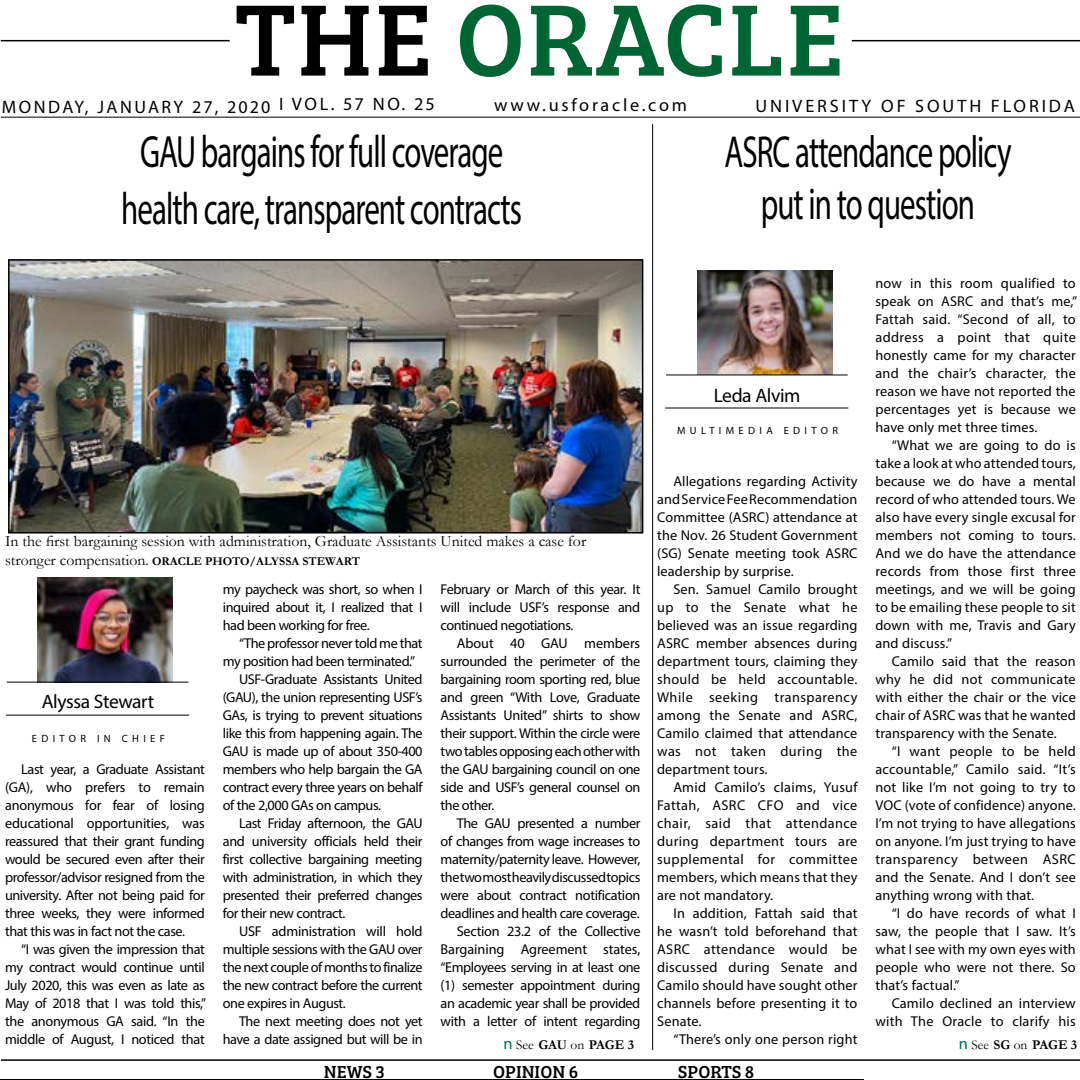
<style>
.page{position:relative;width:1080px;height:1080px;background:#fff}
.page>*{position:absolute;margin:0;border:0;box-sizing:border-box;transform-origin:0 0}
.t1{font:105px "Bree Serif";letter-spacing:.01em;color:#006433}
.t2{font:45.45px/57px "Myriad Pro";letter-spacing:-.03em;color:#000;text-align:center;scale:.68 1}
.t3{font:45px/52.5px "Myriad Pro";letter-spacing:-.03em;color:#000;text-align:center;scale:.69 1}
.t4{font:19.5px "Myriad Pro";letter-spacing:-.02em;color:#000}
.t5{font:18px "Myriad Pro";letter-spacing:.15em;color:#000}
.t6{font:18px "Bree Serif";color:#000}
.t7{font:15.75px "Garamond";color:#000}
.t8{font:14.25px/18px "Myriad Pro";letter-spacing:-.03em;color:#000;text-align:justify}
.t9{font:14.25px/18px "Myriad Pro";letter-spacing:.01em;color:#000;text-align:right}
.t10{font:700 13.5px "Garamond";color:#000}
.t11{font:700 12px "Garamond";color:#000}
.t12{font:10.5px "Myriad Pro";letter-spacing:.415em;color:#000}
.s1{color:#000}
.s2{font-weight:400;font-size:15.75px}
.s3{font-family:"Myriad Pro";font-weight:400;font-size:16.5px;color:#006f53}
.s4{font-weight:400}
</style>
<div class="page">
<hr style="left:1px;top:117px;width:1079px;height:1px;background:#000">
<hr style="left:1px;top:40px;width:229px;height:1px;background:#000">
<hr style="left:852px;top:40px;width:228px;height:1px;background:#000">
<hr style="left:0;top:1079px;width:864px;height:1px;background:#000">
<hr style="left:1px;top:1059px;width:1079px;height:2px;background:#000">
<img style="left:11px;top:262px;width:629px;height:269px">
<div style="left:8px;top:259px;width:635px;height:275px;border:2px solid #000"></div>
<img style="left:38px;top:578px;width:135px;height:104px">
<hr style="left:7px;top:682px;width:181px;height:1px;background:#000">
<hr style="left:6px;top:715px;width:183px;height:1px;background:#000">
<img style="left:697px;top:271px;width:135px;height:104px">
<hr style="left:666px;top:375px;width:182px;height:1px;background:#000">
<hr style="left:665px;top:408px;width:183px;height:1px;background:#000">
<hr style="left:652px;top:124px;width:1px;height:926px;background:#000">
<h1 class="t1" style="left:235px;top:-39px;width:610px"><span class="s1">THE</span> ORACLE</h1>
<p class="t5" style="left:2px;top:96px;width:434px">MONDAY, JANUARY 27, 2020 I VOL. 57 NO. 25</p>
<p class="t5" style="left:494px;top:94px;width:194px">www.usforacle.com</p>
<p class="t5" style="left:755px;top:95px;width:321px">UNIVERSITY OF SOUTH FLORIDA</p>
<h2 class="t2" style="left:121px;top:122px;width:591px">GAU bargains for full coverage health care, transparent contracts</h2>
<h3 class="t3" style="left:724px;top:125px;width:418px">ASRC attendance policy put in to question</h3>
<p class="t8" style="left:875px;top:274px;width:203px">now in this room qualified to speak on ASRC and that’s me,” Fattah said. “Second of all, to address a point that quite honestly came for my character and the chair’s character, the reason we have not reported the percentages yet is because we have only met three times.</p>
<p class="t8" style="left:875px;top:436px;width:202px;text-indent:16px">“What we are going to do is take a look at who attended tours, because we do have a mental record of who attended tours. We also have every single excusal for members not coming to tours.<br>And we do have the attendance records from those first three meetings, and we will be going to be emailing these people to sit down with me, Travis and Gary and discuss.”</p>
<p class="t8" style="left:875px;top:652px;width:202px;text-indent:16px">Camilo said that the reason why he did not communicate with either the chair or the vice chair of ASRC was that he wanted transparency with the Senate.</p>
<p class="t8" style="left:875px;top:742px;width:202px;text-indent:16px">“I want people to be held accountable,” Camilo said. “It’s not like I’m not going to try to VOC (vote of confidence) anyone.<br>I’m not trying to have allegations on anyone. I’m just trying to have transparency between ASRC and the Senate. And I don’t see anything wrong with that.</p>
<p class="t8" style="left:875px;top:904px;width:202px;text-indent:16px">“I do have records of what I saw, the people that I saw. It’s what I see with my own eyes with people who were not there. So that’s factual.”</p>
<p class="t9" style="left:875px;top:994px;width:202px">Camilo declined an interview with The Oracle to clarify his</p>
<h3 class="t4" style="left:714px;top:383px;width:88px">Leda Alvim</h3>
<p class="t12" style="left:677px;top:424px;width:162px">MULTIMEDIA EDITOR</p>
<p class="t8" style="left:657px;top:472px;width:202px;text-indent:16px">Allegations regarding Activity and Service Fee Recommendation Committee (ASRC) attendance at the Nov. 26 Student Government (SG) Senate meeting took ASRC leadership by surprise.</p>
<p class="t8" style="left:657px;top:580px;width:202px;text-indent:16px">Sen. Samuel Camilo brought up to the Senate what he believed was an issue regarding ASRC member absences during department tours, claiming they should be held accountable.<br>While seeking transparency among the Senate and ASRC, Camilo claimed that attendance was not taken during the department tours.</p>
<p class="t8" style="left:657px;top:778px;width:202px;text-indent:16px">Amid Camilo’s claims, Yusuf Fattah, ASRC CFO and vice chair, said that attendance during department tours are supplemental for committee members, which means that they are not mandatory.</p>
<p class="t8" style="left:657px;top:904px;width:202px;text-indent:16px">In addition, Fattah said that he wasn’t told beforehand that ASRC attendance would be discussed during Senate and Camilo should have sought other channels before presenting it to Senate.</p>
<p class="t9" style="left:673px;top:1030px;width:186px">“There’s only one person right</p>
<p class="t7" style="left:5px;top:531px;width:583px">In the first bargaining session with administration, Graduate Assistants United makes a case for</p>
<p class="t11" style="left:5px;top:553px;width:357px"><span class="s2">stronger compensation.</span> ORACLE PHOTO/ALYSSA STEWART</p>
<p class="t8" style="left:441px;top:580px;width:201px">February or March of this year. It will include USF’s response and continued negotiations.</p>
<p class="t8" style="left:441px;top:634px;width:201px;text-indent:16px">About 40 GAU members surrounded the perimeter of the bargaining room sporting red, blue and green “With Love, Graduate Assistants United” shirts to show their support. Within the circle were two tables opposing each other with the GAU bargaining council on one side and USF’s general counsel on the other.</p>
<p class="t8" style="left:441px;top:814px;width:201px;text-align:right">The GAU presented a number<br>of changes from wage increases to maternity/paternity leave. However, the two most heavily discussed topics were about contract notification deadlines and health care coverage.<br>Section 23.2 of the Collective Bargaining Agreement states, “Employees serving in at least one (1) semester appointment during an academic year shall be provided with a letter of intent regarding</p>
<p class="t8" style="left:223px;top:580px;width:201px">my paycheck was short, so when I inquired about it, I realized that I had been working for free.</p>
<p class="t8" style="left:239px;top:634px;width:185px">“The professor never told me that</p>
<p class="t8" style="left:223px;top:652px;width:194px">my position had been terminated.”</p>
<p class="t8" style="left:239px;top:670px;width:185px">USF-Graduate Assistants United</p>
<p class="t8" style="left:223px;top:688px;width:201px">(GAU), the union representing USF’s</p>
<p class="t8" style="left:223px;top:706px;width:201px">GAs, is trying to prevent situations</p>
<p class="t8" style="left:223px;top:724px;width:201px">like this from happening again. The</p>
<p class="t8" style="left:223px;top:742px;width:201px">GAU is made up of about 350-400</p>
<p class="t8" style="left:223px;top:760px;width:201px">members who help bargain the GA</p>
<p class="t8" style="left:223px;top:778px;width:201px">contract every three years on behalf</p>
<p class="t8" style="left:223px;top:796px;width:160px">of the 2,000 GAs on campus.</p>
<p class="t8" style="left:239px;top:814px;width:185px">Last Friday afternoon, the GAU</p>
<p class="t8" style="left:223px;top:832px;width:201px">and university officials held their</p>
<p class="t8" style="left:223px;top:850px;width:201px">first collective bargaining meeting</p>
<p class="t8" style="left:223px;top:868px;width:201px">with administration, in which they</p>
<p class="t8" style="left:223px;top:886px;width:201px">presented their preferred changes</p>
<p class="t8" style="left:223px;top:904px;width:124px">for their new contract.</p>
<p class="t8" style="left:239px;top:922px;width:185px">USF administration will hold</p>
<p class="t8" style="left:223px;top:940px;width:201px">multiple sessions with the GAU over</p>
<p class="t8" style="left:223px;top:958px;width:201px">the next couple of months to finalize</p>
<p class="t8" style="left:223px;top:976px;width:201px">the new contract before the current</p>
<p class="t8" style="left:223px;top:994px;width:125px">one expires in August.</p>
<p class="t8" style="left:239px;top:1012px;width:185px">The next meeting does not yet</p>
<p class="t8" style="left:223px;top:1030px;width:201px">have a date assigned but will be in</p>
<h3 class="t4" style="left:42px;top:689px;width:114px">Alyssa Stewart</h3>
<p class="t12" style="left:32px;top:732px;width:135px">EDITOR IN CHIEF</p>
<p class="t8" style="left:5px;top:760px;width:201px;text-indent:16px">Last year, a Graduate Assistant (GA), who prefers to remain anonymous for fear of losing educational opportunities, was reassured that their grant funding would be secured even after their professor/advisor resigned from the university. After not being paid for three weeks, they were informed that this was in fact not the case.</p>
<p class="t8" style="left:5px;top:940px;width:202px;text-indent:16px">“I was given the impression that my contract would continue until July 2020, this was even as late as May of 2018 that I was told this,” the anonymous GA said. “In the middle of August, I noticed that</p>
<p class="t10" style="left:504px;top:1035px;width:132px"><span class="s3">n</span> <span class="s4">See</span> GAU <span class="s4">on</span> PAGE 3</p>
<p class="t10" style="left:959px;top:1036px;width:120px"><span class="s3">n</span> <span class="s4">See</span> SG <span class="s4">on</span> PAGE 3</p>
<p class="t6" style="left:324px;top:1058px;width:62px">NEWS 3</p>
<p class="t6" style="left:493px;top:1058px;width:87px">OPINION 6</p>
<p class="t6" style="left:678px;top:1058px;width:78px">SPORTS 8</p>
</div>
